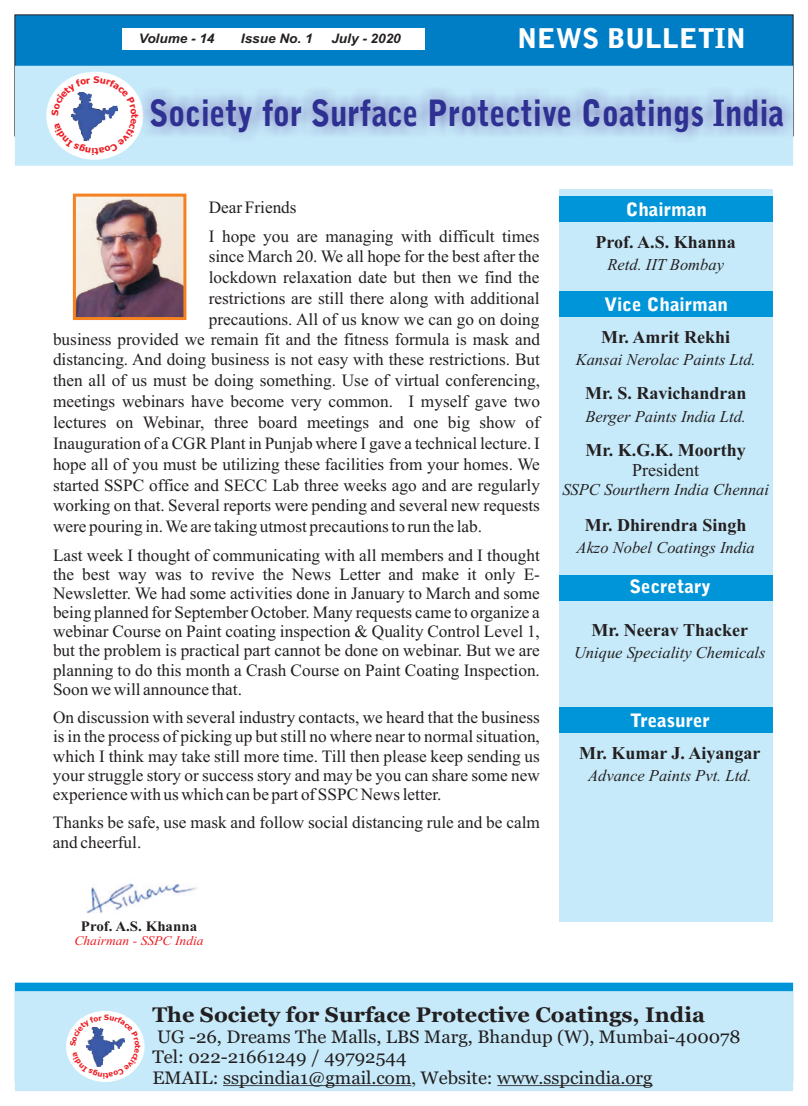
<style>
.page{position:relative;width:808px;height:1106px;background:#fff}
.page>*{position:absolute;margin:0;border:0;box-sizing:border-box;transform-origin:0 0}
.t1{font:700 36px "Bell Gothic Std";color:#2e3092;scale:.87 1}
.t2{font:700 27px "Bell Gothic Std";color:#fff}
.t3{font:700 21px "Georgia";color:#231f20}
.t4{font:700 18.45px "Bell Gothic Std";color:#fff}
.t5{font:18px/20.4px "Georgia";color:#231f20}
.t6{font:700 18px "Times New Roman";color:#231f20}
.t7{font:18px "Times New Roman";color:#231f20}
.t8{font:17.25px/19px "Times New Roman";color:#231f20}
.t9{font:italic 16.5px "Times New Roman";color:#231f20}
.t10{font:700 14.4px "Times New Roman";color:#231f20}
.t11{font:italic 700 13.2px "Arial";color:#231f20}
.t12{font:italic 13.2px "Times New Roman";color:#ee1d23}
.t13{font:700 9.15px "Tahoma";color:#ee1d23}
.t14{font:700 7.35px "Tahoma";color:#ee1d23}
.s1{font-family:"Times New Roman"}
</style>
<div class="page">
<div style="left:15px;top:982px;width:778px;height:100px;background:#0095d9"></div>
<div style="left:15px;top:15px;width:778px;height:121px;background:#007ec5"></div>
<div style="left:15px;top:66px;width:778px;height:100px;background:#c6eafa"></div>
<div style="left:15px;top:991px;width:778px;height:100px;background:#c6eafa"></div>
<div style="left:122px;top:28px;width:302px;height:22px;background:#fff"></div>
<div style="left:46px;top:72px;width:97px;height:88px;background:#fff;border-radius:50%"></div>
<div style="left:137px;top:87px;width:658px;height:57px;background:#7c51a1;opacity:.78"></div>
<div style="left:559px;top:189px;width:213px;height:732px;background:#c6eafa"></div>
<div style="left:559px;top:197px;width:213px;height:25px;background:#0095d9"></div>
<div style="left:559px;top:291px;width:213px;height:25px;background:#0095d9"></div>
<div style="left:559px;top:575px;width:213px;height:25px;background:#0095d9"></div>
<div style="left:559px;top:707px;width:213px;height:25px;background:#0095d9"></div>
<img style="left:77px;top:198px;width:105px;height:118px">
<div style="left:73px;top:194px;width:113px;height:126px;border:3px solid #f58220"></div>
<img style="left:86px;top:883px;width:111px;height:31px">
<hr style="left:223px;top:1085px;width:188px;height:1px;background:#231f20">
<hr style="left:497px;top:1085px;width:156px;height:1px;background:#231f20">
<div style="left:66px;top:1010px;width:79px;height:72px;background:#fff;border-radius:50%"></div>
<svg style="left:51px;top:78px;width:86px;height:77px"></svg>
<svg style="left:70px;top:1016px;width:69px;height:62px"></svg>
<p class="t13" style="left:93px;top:76px;width:7px">S</p>
<p class="t11" style="left:139px;top:33px;width:77px">Volume - 14</p>
<p class="t11" style="left:241px;top:33px;width:73px">Issue No. 1</p>
<p class="t11" style="left:331px;top:33px;width:71px">July - 2020</p>
<h2 class="t2" style="left:517px;top:28px;width:230px">NEWS BULLETIN</h2>
<p class="t13" style="left:138px;top:114px;width:5px;rotate:90deg">t</p>
<h1 class="t1" style="left:149px;top:99px;width:731px">Society for Surface Protective Coatings India</h1>
<p class="t8" style="left:209px;top:194px;width:332px;line-height:28.7px">Dear Friends<br>I hope you are managing with difficult times</p>
<p class="t8" style="left:209px;top:249px;width:332px">since March 20. We all hope for the best after the</p>
<p class="t8" style="left:209px;top:270px;width:332px">lockdown relaxation date but then we find the</p>
<p class="t8" style="left:209px;top:290px;width:332px">restrictions are still there along with additional</p>
<p class="t8" style="left:209px;top:311px;width:332px">precautions. All of us know we can go on doing</p>
<p class="t8" style="left:53px;top:331px;width:488px">business provided we remain fit and the fitness formula is mask and</p>
<p class="t8" style="left:53px;top:352px;width:488px">distancing. And doing business is not easy with these restrictions. But</p>
<p class="t8" style="left:53px;top:372px;width:488px">then all of us must be doing something. Use of virtual conferencing,</p>
<p class="t8" style="left:53px;top:393px;width:488px">meetings webinars have become very common. I myself gave two</p>
<p class="t8" style="left:53px;top:414px;width:488px">lectures on Webinar, three board meetings and one big show of</p>
<p class="t8" style="left:53px;top:435px;width:488px">Inauguration of a CGR Plant in Punjab where I gave a technical lecture. I</p>
<p class="t8" style="left:53px;top:456px;width:488px">hope all of you must be utilizing these facilities from your homes. We</p>
<p class="t8" style="left:53px;top:477px;width:488px">started SSPC office and SECC Lab three weeks ago and are regularly</p>
<p class="t8" style="left:53px;top:498px;width:488px">working on that. Several reports were pending and several new requests</p>
<p class="t8" style="left:53px;top:518px;width:431px">were pouring in. We are taking utmost precautions to run the lab.</p>
<p class="t8" style="left:53px;top:547px;width:488px;text-align:justify">Last week I thought of communicating with all members and I thought the best way was to revive the News Letter and make it only E-Newsletter. We had some activities done in January to March and some being planned for September October. Many requests came to organize a webinar Course on Paint coating inspection &amp; Quality Control Level 1, but the problem is practical part cannot be done on webinar. But we are planning to do this month a Crash Course on Paint Coating Inspection.<br>Soon we will announce that.</p>
<p class="t8" style="left:53px;top:709px;width:488px;text-align:justify">On discussion with several industry contacts, we heard that the business is in the process of picking up but still no where near to normal situation, which I think may take still more time. Till then please keep sending us your struggle story or success story and may be you can share some new experience with us which can be part of SSPC News letter.</p>
<p class="t8" style="left:53px;top:814px;width:488px">Thanks be safe, use mask and follow social distancing rule and be calm and cheerful.</p>
<p class="t4" style="left:626px;top:202px;width:83px">Chairman</p>
<p class="t6" style="left:596px;top:236px;width:142px">Prof. A.S. Khanna</p>
<p class="t9" style="left:607px;top:259px;width:118px">Retd. IIT Bombay</p>
<p class="t4" style="left:605px;top:297px;width:125px">Vice Chairman</p>
<p class="t6" style="left:601px;top:330px;width:130px">Mr. Amrit Rekhi</p>
<p class="t9" style="left:576px;top:353px;width:181px">Kansai Nerolac Paints Ltd.</p>
<p class="t6" style="left:585px;top:387px;width:163px">Mr. S. Ravichandran</p>
<p class="t9" style="left:585px;top:410px;width:162px">Berger Paints India Ltd.</p>
<p class="t6" style="left:585px;top:444px;width:162px">Mr. K.G.K. Moorthy</p>
<p class="t7" style="left:632px;top:463px;width:68px">President</p>
<p class="t9" style="left:562px;top:483px;width:208px">SSPC Sourthern India Chennai</p>
<p class="t6" style="left:585px;top:518px;width:163px">Mr. Dhirendra Singh</p>
<p class="t9" style="left:576px;top:541px;width:180px">Akzo Nobel Coatings India</p>
<p class="t4" style="left:630px;top:579px;width:83px">Secretary</p>
<p class="t6" style="left:591px;top:623px;width:158px">Mr. Neerav Thacker</p>
<p class="t9" style="left:574px;top:646px;width:193px">Unique Speciality Chemicals</p>
<p class="t4" style="left:630px;top:713px;width:81px">Treasurer</p>
<p class="t6" style="left:579px;top:746px;width:183px">Mr. Kumar J. Aiyangar</p>
<p class="t9" style="left:588px;top:769px;width:165px">Advance Paints Pvt. Ltd.</p>
<p class="t10" style="left:81px;top:920px;width:118px">Prof. A.S. Khanna</p>
<p class="t12" style="left:74px;top:936px;width:131px">Chairman - SSPC India</p>
<p class="t14" style="left:104px;top:1014px;width:6px">S</p>
<p class="t14" style="left:141px;top:1045px;width:5px;rotate:90deg">t</p>
<p class="t3" style="left:152px;top:1005px;width:554px">The Society for Surface Protective Coatings, India</p>
<p class="t5" style="left:152px;top:1027px;width:590px">UG -26, Dreams The Malls, LBS Marg, Bhandup (W), Mumbai-400078<br>Tel: 022-21661249 / 49792544<br>EMAIL: sspcindia1@gmail.com<span class="s1">,</span> Website: www.sspcindia.org</p>
</div>
